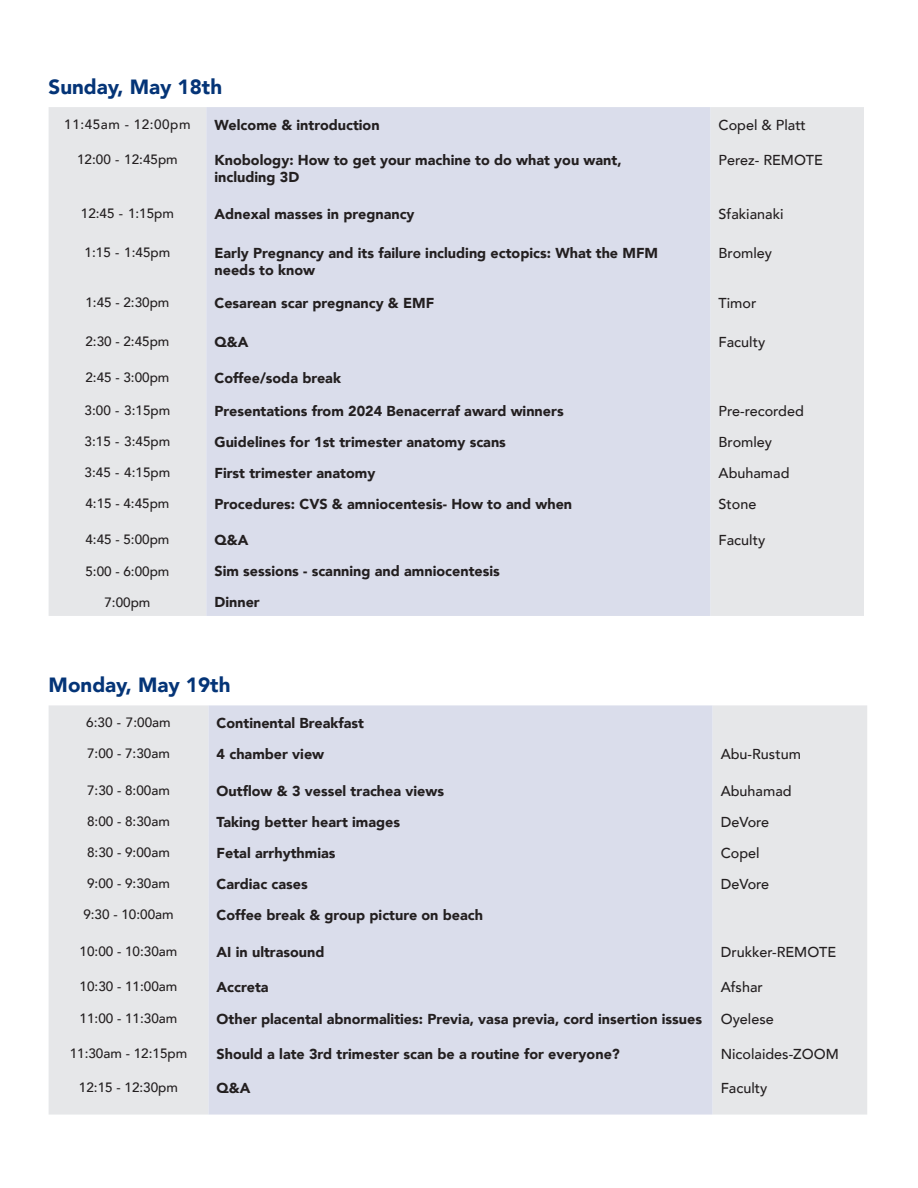
<style>
.page{position:relative;width:918px;height:1188px;background:#fff}
.page>*{position:absolute;margin:0;border:0;box-sizing:border-box;transform-origin:0 0}
.t1{font:900 20.55px "Avenir";color:#043477}
.t2{font:900 14.4px/17.2px "Avenir";color:#231f20}
.t3{font:500 14.4px "Avenir";color:#231f20}
.t4{font:500 13.5px "Avenir";color:#231f20}
.t5{font:500 13.5px "Avenir";letter-spacing:.04em;color:#231f20}
</style>
<div class="page">
<div style="left:49px;top:107px;width:815px;height:509px;background:#e6e7e9"></div>
<div style="left:206px;top:107px;width:504px;height:509px;background:#daddeb"></div>
<div style="left:49px;top:705px;width:818px;height:410px;background:#e6e7e9"></div>
<div style="left:208px;top:705px;width:505px;height:410px;background:#daddeb"></div>
<p class="t1" style="left:49px;top:69px;width:175px">Sunday, May 18th</p>
<p class="t5" style="left:64px;top:112px;width:128px">11:45am - 12:00pm</p>
<p class="t2" style="left:215px;top:116px;width:167px">Welcome &amp; introduction</p>
<p class="t3" style="left:719px;top:112px;width:89px">Copel &amp; Platt</p>
<p class="t4" style="left:77px;top:148px;width:102px">12:00 - 12:45pm</p>
<p class="t2" style="left:215px;top:151px;width:409px">Knobology: How to get your machine to do what you want,</p>
<p class="t2" style="left:215px;top:168px;width:86px">including 3D</p>
<p class="t3" style="left:719px;top:148px;width:106px">Perez- REMOTE</p>
<p class="t4" style="left:81px;top:202px;width:95px">12:45 - 1:15pm</p>
<p class="t2" style="left:215px;top:205px;width:202px">Adnexal masses in pregnancy</p>
<p class="t3" style="left:719px;top:202px;width:67px">Sfakianaki</p>
<p class="t4" style="left:85px;top:241px;width:87px">1:15 - 1:45pm</p>
<p class="t2" style="left:215px;top:244px;width:445px">Early Pregnancy and its failure including ectopics: What the MFM needs to know</p>
<p class="t3" style="left:719px;top:241px;width:55px">Bromley</p>
<p class="t4" style="left:85px;top:290px;width:86px">1:45 - 2:30pm</p>
<p class="t2" style="left:215px;top:294px;width:221px">Cesarean scar pregnancy &amp; EMF</p>
<p class="t3" style="left:719px;top:290px;width:39px">Timor</p>
<p class="t4" style="left:85px;top:329px;width:86px">2:30 - 2:45pm</p>
<p class="t2" style="left:215px;top:333px;width:35px">Q&amp;A</p>
<p class="t3" style="left:719px;top:329px;width:48px">Faculty</p>
<p class="t4" style="left:85px;top:366px;width:86px">2:45 - 3:00pm</p>
<p class="t2" style="left:215px;top:369px;width:128px">Coffee/soda break</p>
<p class="t4" style="left:85px;top:399px;width:87px">3:00 - 3:15pm</p>
<p class="t2" style="left:215px;top:402px;width:351px">Presentations from 2024 Benacerraf award winners</p>
<p class="t3" style="left:719px;top:398px;width:87px">Pre-recorded</p>
<p class="t4" style="left:85px;top:430px;width:87px">3:15 - 3:45pm</p>
<p class="t2" style="left:215px;top:433px;width:293px">Guidelines for 1st trimester anatomy scans</p>
<p class="t3" style="left:719px;top:430px;width:55px">Bromley</p>
<p class="t4" style="left:85px;top:461px;width:87px">3:45 - 4:15pm</p>
<p class="t2" style="left:215px;top:464px;width:162px">First trimester anatomy</p>
<p class="t3" style="left:719px;top:461px;width:72px">Abuhamad</p>
<p class="t4" style="left:85px;top:492px;width:86px">4:15 - 4:45pm</p>
<p class="t2" style="left:215px;top:495px;width:359px">Procedures: CVS &amp; amniocentesis- How to and when</p>
<p class="t3" style="left:719px;top:492px;width:39px">Stone</p>
<p class="t4" style="left:85px;top:528px;width:86px">4:45 - 5:00pm</p>
<p class="t2" style="left:215px;top:531px;width:35px">Q&amp;A</p>
<p class="t3" style="left:719px;top:528px;width:48px">Faculty</p>
<p class="t4" style="left:85px;top:559px;width:86px">5:00 - 6:00pm</p>
<p class="t2" style="left:215px;top:562px;width:287px">Sim sessions - scanning and amniocentesis</p>
<p class="t4" style="left:104px;top:590px;width:48px">7:00pm</p>
<p class="t2" style="left:215px;top:593px;width:47px">Dinner</p>
<p class="t1" style="left:49px;top:668px;width:183px">Monday, May 19th</p>
<p class="t4" style="left:86px;top:711px;width:86px">6:30 - 7:00am</p>
<p class="t2" style="left:217px;top:714px;width:149px">Continental Breakfast</p>
<p class="t4" style="left:87px;top:742px;width:84px">7:00 - 7:30am</p>
<p class="t2" style="left:217px;top:745px;width:109px">4 chamber view</p>
<p class="t3" style="left:721px;top:742px;width:82px">Abu-Rustum</p>
<p class="t4" style="left:87px;top:779px;width:84px">7:30 - 8:00am</p>
<p class="t2" style="left:217px;top:782px;width:229px">Outflow &amp; 3 vessel trachea views</p>
<p class="t3" style="left:721px;top:778px;width:72px">Abuhamad</p>
<p class="t4" style="left:87px;top:810px;width:84px">8:00 - 8:30am</p>
<p class="t2" style="left:217px;top:813px;width:185px">Taking better heart images</p>
<p class="t3" style="left:721px;top:810px;width:50px">DeVore</p>
<p class="t4" style="left:87px;top:841px;width:84px">8:30 - 9:00am</p>
<p class="t2" style="left:217px;top:844px;width:120px">Fetal arrhythmias</p>
<p class="t3" style="left:721px;top:841px;width:40px">Copel</p>
<p class="t4" style="left:87px;top:872px;width:84px">9:00 - 9:30am</p>
<p class="t2" style="left:217px;top:875px;width:93px">Cardiac cases</p>
<p class="t3" style="left:721px;top:872px;width:50px">DeVore</p>
<p class="t4" style="left:83px;top:903px;width:92px">9:30 - 10:00am</p>
<p class="t2" style="left:217px;top:906px;width:268px">Coffee break &amp; group picture on beach</p>
<p class="t4" style="left:80px;top:940px;width:99px">10:00 - 10:30am</p>
<p class="t2" style="left:217px;top:943px;width:109px">AI in ultrasound</p>
<p class="t3" style="left:721px;top:940px;width:117px">Drukker-REMOTE</p>
<p class="t4" style="left:80px;top:974px;width:99px">10:30 - 11:00am</p>
<p class="t2" style="left:217px;top:978px;width:53px">Accreta</p>
<p class="t3" style="left:721px;top:974px;width:44px">Afshar</p>
<p class="t4" style="left:80px;top:1007px;width:99px">11:00 - 11:30am</p>
<p class="t2" style="left:217px;top:1010px;width:487px">Other placental abnormalities: Previa, vasa previa, cord insertion issues</p>
<p class="t3" style="left:721px;top:1007px;width:55px">Oyelese</p>
<p class="t4" style="left:70px;top:1041px;width:119px">11:30am - 12:15pm</p>
<p class="t2" style="left:217px;top:1045px;width:405px">Should a late 3rd trimester scan be a routine for everyone?</p>
<p class="t3" style="left:721px;top:1041px;width:119px">Nicolaides-ZOOM</p>
<p class="t4" style="left:79px;top:1076px;width:101px">12:15 - 12:30pm</p>
<p class="t2" style="left:217px;top:1079px;width:35px">Q&amp;A</p>
<p class="t3" style="left:721px;top:1076px;width:48px">Faculty</p>
</div>
